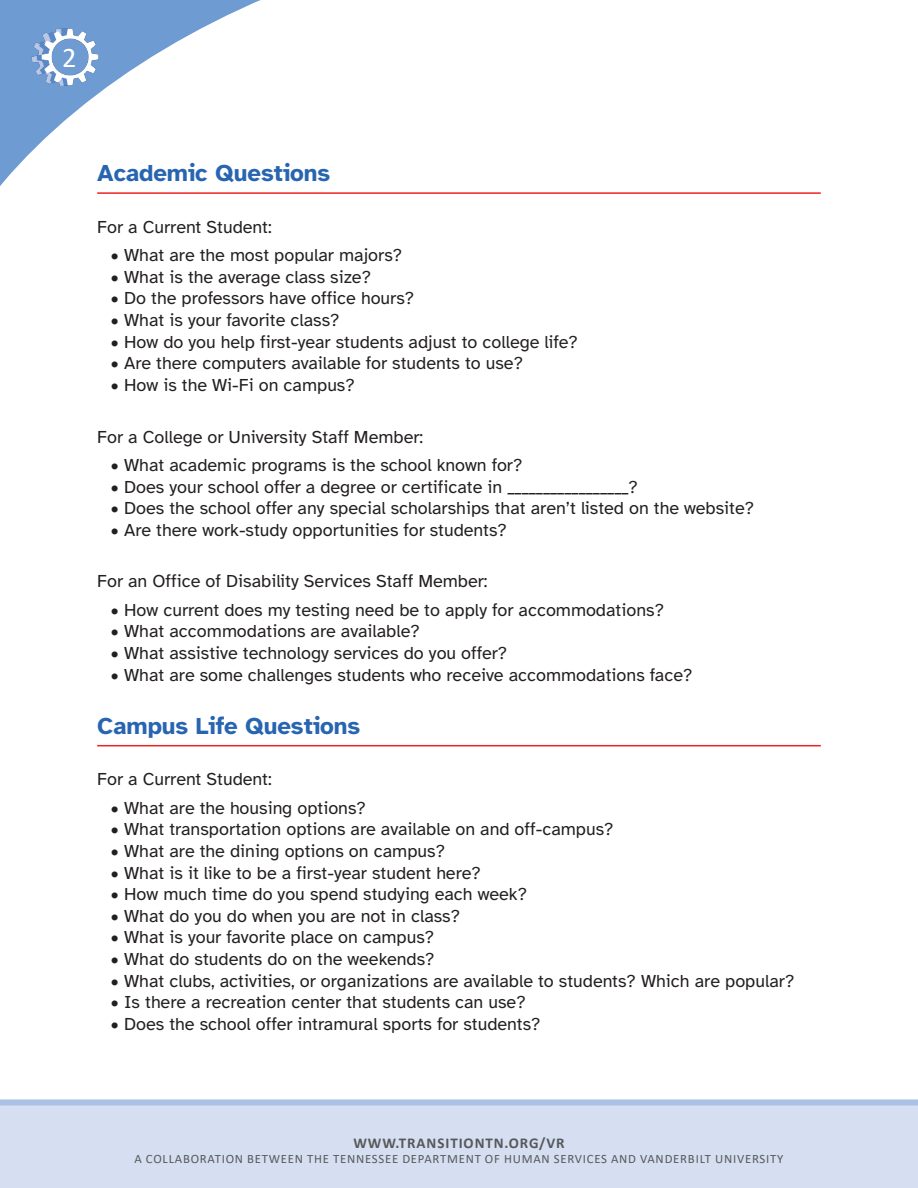
<style>
.page{position:relative;width:918px;height:1188px;background:#fff}
.page>*{position:absolute;margin:0;border:0;box-sizing:border-box;transform-origin:0 0}
.t1{font:28.5px "Calibri";color:#fff}
.Underline_Header{font:700 24px "Atkinson Hyperlegible";letter-spacing:-.005em;color:#2865b1}
.Copy{font:18px "Atkinson Hyperlegible";color:#231f20}
.t2{font:700 15px "Calibri";letter-spacing:.06em;color:#57585a}
.t3{font:12.75px "Calibri";letter-spacing:.06em;color:#57585a}
</style>
<div class="page">
<div style="left:0;top:1099px;width:918px;height:89px;background:#d5dff1"></div>
<svg style="left:0;top:0;width:261px;height:186px"></svg>
<img style="left:17px;top:25px;width:87px;height:65px">
<hr style="left:97px;top:192px;width:724px;height:2px;background:#ee2123">
<hr style="left:97px;top:745px;width:724px;height:1px;background:#ee2123">
<h1 class="t1" style="left:62px;top:38px;width:16px">2</h1>
<p class="Underline_Header" style="left:97px;top:159px;width:235px">Academic Questions</p>
<p class="Copy" style="left:97px;top:217px;width:176px">For a Current Student:</p>
<p class="Copy" style="left:111px;top:245px;width:293px">• What are the most popular majors?</p>
<p class="Copy" style="left:111px;top:267px;width:262px">• What is the average class size?</p>
<p class="Copy" style="left:111px;top:288px;width:305px">• Do the professors have office hours?</p>
<p class="Copy" style="left:111px;top:310px;width:230px">• What is your favorite class?</p>
<p class="Copy" style="left:111px;top:332px;width:469px">• How do you help first-year students adjust to college life?</p>
<p class="Copy" style="left:111px;top:353px;width:414px">• Are there computers available for students to use?</p>
<p class="Copy" style="left:111px;top:375px;width:246px">• How is the Wi-Fi on campus?</p>
<p class="Copy" style="left:97px;top:427px;width:328px">For a College or University Staff Member:</p>
<p class="Copy" style="left:111px;top:455px;width:413px">• What academic programs is the school known for?</p>
<p class="Copy" style="left:111px;top:477px;width:529px">• Does your school offer a degree or certificate in _________________?</p>
<p class="Copy" style="left:111px;top:498px;width:645px">• Does the school offer any special scholarships that aren’t listed on the website?</p>
<p class="Copy" style="left:111px;top:520px;width:398px">• Are there work-study opportunities for students?</p>
<p class="Copy" style="left:97px;top:572px;width:392px">For an Office of Disability Services Staff Member:</p>
<p class="Copy" style="left:111px;top:600px;width:555px">• How current does my testing need be to apply for accommodations?</p>
<p class="Copy" style="left:111px;top:621px;width:311px">• What accommodations are available?</p>
<p class="Copy" style="left:111px;top:643px;width:398px">• What assistive technology services do you offer?</p>
<p class="Copy" style="left:111px;top:665px;width:583px">• What are some challenges students who receive accommodations face?</p>
<p class="Underline_Header" style="left:97px;top:712px;width:265px">Campus Life Questions</p>
<p class="Copy" style="left:97px;top:770px;width:176px">For a Current Student:</p>
<p class="Copy" style="left:111px;top:798px;width:257px">• What are the housing options?</p>
<p class="Copy" style="left:111px;top:819px;width:504px">• What transportation options are available on and off-campus?</p>
<p class="Copy" style="left:111px;top:841px;width:336px">• What are the dining options on campus?</p>
<p class="Copy" style="left:111px;top:863px;width:372px">• What is it like to be a first-year student here?</p>
<p class="Copy" style="left:111px;top:884px;width:418px">• How much time do you spend studying each week?</p>
<p class="Copy" style="left:111px;top:906px;width:351px">• What do you do when you are not in class?</p>
<p class="Copy" style="left:111px;top:927px;width:325px">• What is your favorite place on campus?</p>
<p class="Copy" style="left:111px;top:949px;width:325px">• What do students do on the weekends?</p>
<p class="Copy" style="left:111px;top:971px;width:685px">• What clubs, activities, or organizations are available to students? Which are popular?</p>
<p class="Copy" style="left:111px;top:992px;width:417px">• Is there a recreation center that students can use?</p>
<p class="Copy" style="left:111px;top:1014px;width:431px">• Does the school offer intramural sports for students?</p>
<p class="t2" style="left:353px;top:1133px;width:213px">WWW.TRANSITIONTN.ORG/VR</p>
<p class="t3" style="left:135px;top:1150px;width:650px">A COLLABORATION BETWEEN THE TENNESSEE DEPARTMENT OF HUMAN SERVICES AND VANDERBILT UNIVERSITY</p>
</div>
